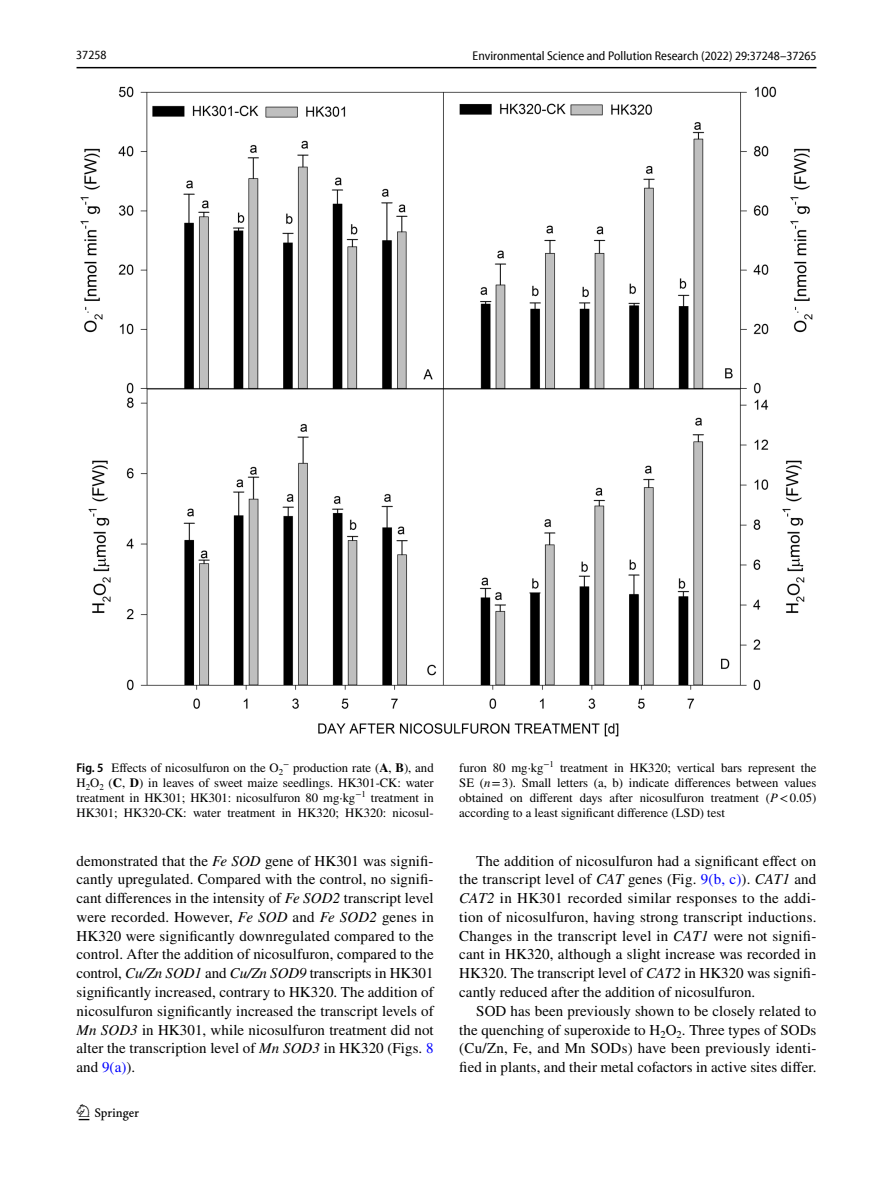
<style>
.page{position:relative;width:893px;height:1187px;background:#fff}
.page>*{position:absolute;margin:0;border:0;box-sizing:border-box;transform-origin:0 0}
.t1{font:22.5px "Springnew Regular 3";color:#000}
.t2{font:15px/18.8px "STIX";letter-spacing:.005em;color:#000;text-align:justify}
.t3{font:12.75px/15px "STIX";color:#000;text-align:justify}
.t4{font:semi-condensed 12.75px "Myriad Pro Unic";color:#000}
.t5{font:12.75px "Myriad Pro Unic Semi Condensed 2";color:#000}
.s1{font-family:"Myriad Pro";font-weight:600;font-stretch:semi-condensed}
.s2{font-weight:700}
.s3{font-style:italic}
.s4{color:#00f}
</style>
<div class="page">
<hr style="left:77px;top:67px;width:739px;height:1px;background:#000">
<img style="left:81px;top:87px;width:731px;height:649px">
<p class="t5" style="left:76px;top:50px;width:32px">37258</p>
<p class="t4" style="left:473px;top:51px;width:346px">Environmental Science and Pollution Research (2022) 29:37248–37265</p>
<p class="t3" style="left:77px;top:761px;width:359px"><span class="s1">Fig. 5</span> Effects of nicosulfuron on the O<sub>2</sub><sup>−</sup> production rate (<span class="s2">A</span>, <span class="s2">B</span>), and H<sub>2</sub>O<sub>2</sub> (<span class="s2">C</span>, <span class="s2">D</span>) in leaves of sweet maize seedlings. HK301-CK: water treatment in HK301; HK301: nicosulfuron 80 mg·kg<sup>−1</sup> treatment in HK301; HK320-CK: water treatment in HK320; HK320: nicosul-</p>
<p class="t3" style="left:459px;top:761px;width:359px">furon 80 mg·kg<sup>−1</sup> treatment in HK320; vertical bars represent the SE (<span class="s3">n</span>=3). Small letters (a, b) indicate differences between values obtained on different days after nicosulfuron treatment (<span class="s3">P</span>&lt;0.05) according to a least significant difference (LSD) test</p>
<p class="t2" style="left:77px;top:852px;width:359px">demonstrated that the <span class="s3">Fe SOD</span> gene of HK301 was signifi&shy;cantly upregulated. Compared with the control, no signifi&shy;cant differences in the intensity of <span class="s3">Fe SOD2</span> transcript level were recorded. However, <span class="s3">Fe SOD</span> and <span class="s3">Fe SOD2</span> genes in HK320 were significantly downregulated compared to the control. After the addition of nicosulfuron, compared to the control, <span class="s3">Cu/Zn SOD1</span> and <span class="s3">Cu/Zn SOD9</span> transcripts in HK301 significantly increased, contrary to HK320. The addition of nicosulfuron significantly increased the transcript levels of <span class="s3">Mn SOD3</span> in HK301, while nicosulfuron treatment did not alter the transcription level of <span class="s3">Mn SOD3</span> in HK320 (Figs. <span class="s4">8 </span>and <span class="s4">9(a)</span>).</p>
<p class="t2" style="left:459px;top:852px;width:359px;text-indent:17px">The addition of nicosulfuron had a significant effect on the transcript level of <span class="s3">CAT</span> genes (Fig. <span class="s4">9(b, c)</span>). <span class="s3">CAT1</span> and <span class="s3">CAT2</span> in HK301 recorded similar responses to the addi&shy;tion of nicosulfuron, having strong transcript inductions.<br>Changes in the transcript level in <span class="s3">CAT1</span> were not signifi&shy;cant in HK320, although a slight increase was recorded in HK320. The transcript level of <span class="s3">CAT2</span> in HK320 was signifi&shy;cantly reduced after the addition of nicosulfuron.</p>
<p class="t2" style="left:459px;top:1002px;width:359px;text-indent:17px">SOD has been previously shown to be closely related to the quenching of superoxide to H<sub>2</sub>O<sub>2</sub>. Three types of SODs (Cu/Zn, Fe, and Mn SODs) have been previously identi&shy;fied in plants, and their metal cofactors in active sites differ.</p>
<h1 class="t1" style="left:79px;top:1104px;width:62px">1 3</h1>
</div>
